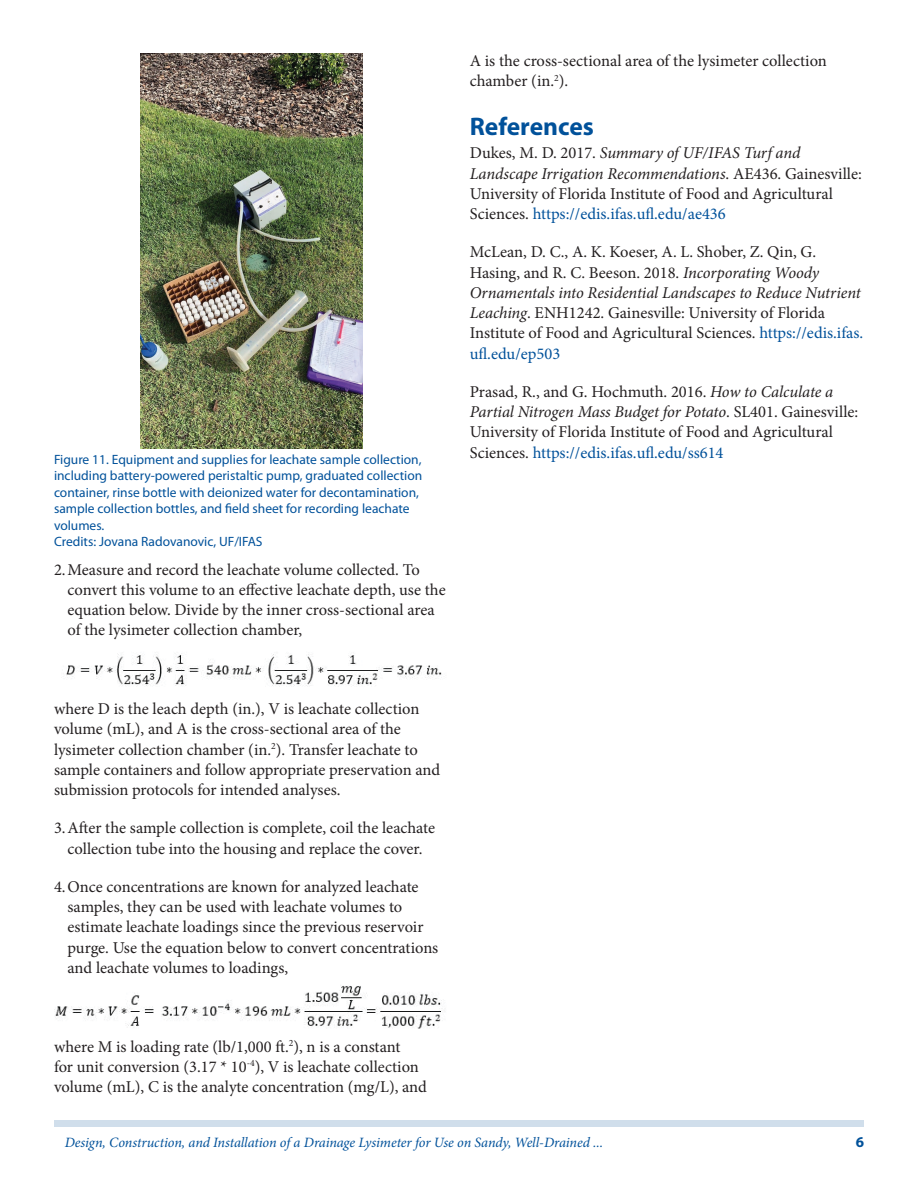
<style>
.page{position:relative;width:918px;height:1188px;background:#fff}
.page>*{position:absolute;margin:0;border:0;box-sizing:border-box;transform-origin:0 0}
.SectionHeading0{font:700 25.5px "Myriad Pro";color:#01519a}
.Paragraph{font:16.5px/20.2px "Minion Pro";color:#231f20}
.t1{font:700 15px "Myriad Pro";color:#01519a}
.RunningTitleItalics{font:italic 14.25px "Minion Pro";letter-spacing:-.01em;color:#01519a}
.t2{font:13.5px/16.5px "Myriad Pro";color:#01519a}
.s1{font-style:italic}
.s2{color:#01519a}
</style>
<div class="page">
<div style="left:54px;top:1120px;width:810px;height:7px;background:#d0deeb"></div>
<img style="left:66px;top:653px;width:376px;height:34px">
<img style="left:54px;top:986px;width:388px;height:43px">
<img style="left:140px;top:54px;width:222px;height:394px">
<p class="t2" style="left:54px;top:451px;width:370px">Figure 11. Equipment and supplies for leachate sample collection, including battery-powered peristaltic pump, graduated collection container, rinse bottle with deionized water for decontamination, sample collection bottles, and field sheet for recording leachate volumes.<br>Credits: Jovana Radovanovic, UF/IFAS</p>
<p class="Paragraph" style="left:68px;top:559px;width:380px;text-indent:-14px">2.Measure and record the leachate volume collected. To convert this volume to an effective leachate depth, use the equation below. Divide by the inner cross-sectional area of the lysimeter collection chamber,</p>
<p class="Paragraph" style="left:470px;top:51px;width:359px">A is the cross-sectional area of the lysimeter collection chamber (in.<sup>2</sup>).</p>
<p class="SectionHeading0" style="left:470px;top:110px;width:126px">References</p>
<p class="Paragraph" style="left:470px;top:143px;width:394px">Dukes, M. D. 2017. <span class="s1">Summary of UF/IFAS Turf and Landscape Irrigation Recommendations</span>. AE436. Gainesville:<br>University of Florida Institute of Food and Agricultural Sciences. <span class="s2">https://edis.ifas.ufl.edu/ae436</span></p>
<p class="Paragraph" style="left:470px;top:242px;width:395px">McLean, D. C., A. K. Koeser, A. L. Shober, Z. Qin, G.<br>Hasing, and R. C. Beeson. 2018. <span class="s1">Incorporating Woody Ornamentals into Residential Landscapes to Reduce Nutrient Leaching</span>. ENH1242. Gainesville: University of Florida Institute of Food and Agricultural Sciences. <span class="s2">https://edis.ifas. ufl.edu/ep503</span></p>
<p class="Paragraph" style="left:470px;top:382px;width:390px">Prasad, R., and G. Hochmuth. 2016. <span class="s1">How to Calculate a Partial Nitrogen Mass Budget for Potato</span>. SL401. Gainesville:<br>University of Florida Institute of Food and Agricultural Sciences. <span class="s2">https://edis.ifas.ufl.edu/ss614</span></p>
<p class="Paragraph" style="left:54px;top:699px;width:388px">where D is the leach depth (in.), V is leachate collection volume (mL), and A is the cross-sectional area of the lysimeter collection chamber (in.<sup>2</sup>). Transfer leachate to sample containers and follow appropriate preservation and submission protocols for intended analyses.</p>
<p class="Paragraph" style="left:54px;top:818px;width:383px;text-align:center">3.After the sample collection is complete, coil the leachate collection tube into the housing and replace the cover.</p>
<p class="Paragraph" style="left:68px;top:877px;width:372px;text-indent:-14px">4.Once concentrations are known for analyzed leachate samples, they can be used with leachate volumes to estimate leachate loadings since the previous reservoir purge. Use the equation below to convert concentrations and leachate volumes to loadings,</p>
<p class="Paragraph" style="left:54px;top:1036px;width:374px">where M is loading rate (lb/1,000 ft.<sup>2</sup>), n is a constant<br>for unit conversion (3.17 * 10<sup>-4</sup>), V is leachate collection volume (mL), C is the analyte concentration (mg/L), and</p>
<p class="RunningTitleItalics" style="left:65px;top:1133px;width:540px">Design, Construction, and Installation of a Drainage Lysimeter for Use on Sandy, Well-Drained ...</p>
<p class="t1" style="left:856px;top:1133px;width:10px">6</p>
</div>
